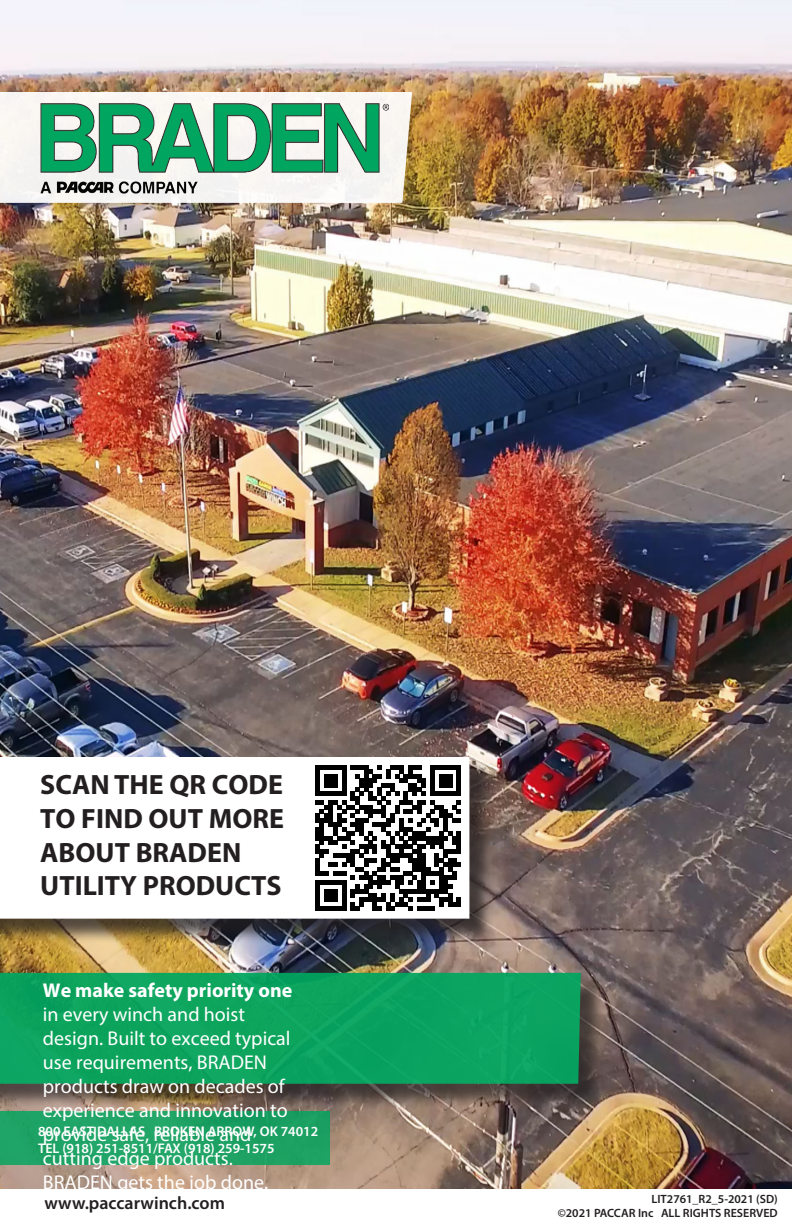
<style>
.page{position:relative;width:792px;height:1224px;background:#fff}
.page>*{position:absolute;margin:0;border:0;box-sizing:border-box;transform-origin:0 0}
.t1{font:700 28px/33.6px "Myriad Pro";color:#231f20}
.t2{font:20px/24px "Myriad Pro";color:#fff}
.t3{font:600 18px "Myriad Pro";color:#231f20}
.t4{font:600 14px "Myriad Pro";color:#fff}
.t5{font:600 12px "Myriad Pro";color:#231f20}
.s1{font-weight:700}
</style>
<div class="page">
<img style="left:1px;top:0;width:791px;height:1188px">
<div style="left:0;top:976px;width:605px;height:133px;background:#231f20;opacity:.75"></div>
<div style="left:0;top:973px;width:592px;height:111px;background:#0ca45e"></div>
<svg style="left:0;top:92px;width:412px;height:111px;fill:#f8f5f2"></svg>
<img style="left:32px;top:93px;width:356px;height:109px">
<div style="left:0;top:1111px;width:330px;height:54px;background:#1ea365"></div>
<div style="left:0;top:760px;width:494px;height:184px;background:#231f20;opacity:.75"></div>
<svg style="left:0;top:757px;width:469px;height:162px"></svg>
<svg style="left:315px;top:765px;width:146px;height:146px"></svg>
<p class="t1" style="left:40px;top:767px;width:245px">SCAN THE QR CODE<br>TO FIND OUT MORE<br>ABOUT BRADEN<br>UTILITY PRODUCTS</p>
<p class="t2" style="left:43px;top:978px;width:251px"><span class="s1">We make safety priority one </span>in every winch and hoist design. Built to exceed typical use requirements, BRADEN products draw on decades of experience and innovation to provide safe, reliable and cutting edge products.<br>BRADEN gets the job done.</p>
<p class="t4" style="left:38px;top:1122px;width:282px">800 EAST DALLAS BROKEN ARROW, OK 74012</p>
<p class="t4" style="left:38px;top:1139px;width:238px">TEL (918) 251-8511/FAX (918) 259-1575</p>
<p class="t3" style="left:45px;top:1192px;width:182px">www.paccarwinch.com</p>
<p class="t5" style="left:652px;top:1191px;width:128px">LIT2761_R2_5-2021 (SD)</p>
<p class="t5" style="left:558px;top:1205px;width:222px">©2021 PACCAR Inc ALL RIGHTS RESERVED</p>
</div>
